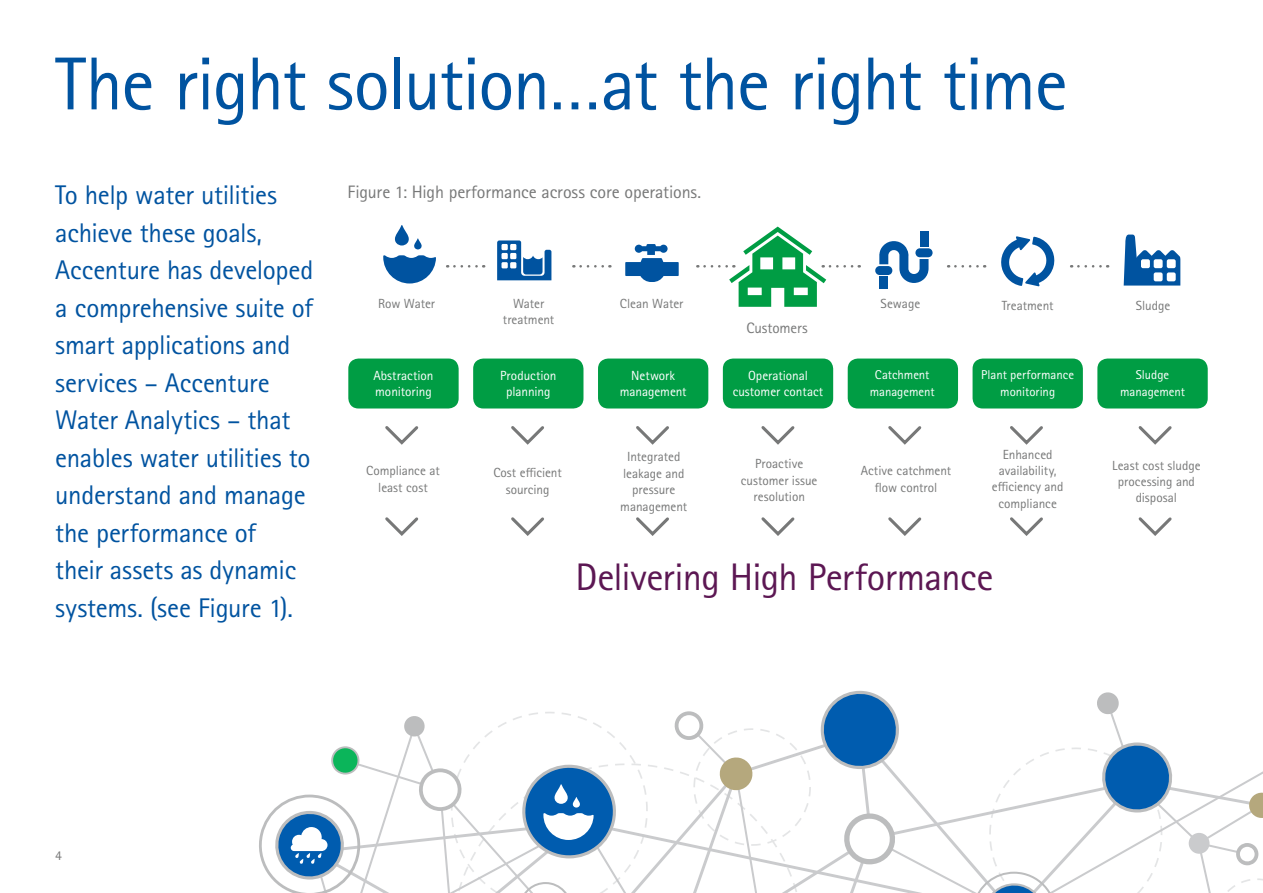
<style>
.page{position:relative;width:1263px;height:893px;background:#fff}
.page>*{position:absolute;margin:0;border:0;box-sizing:border-box;transform-origin:0 0}
.t1{font:75px "Rotis Sans Seriffor ACN";letter-spacing:-.025em;color:#0053a0}
.t2{font:38.4px "Rotis Sans Seriffor ACN";letter-spacing:-.015em;color:#5c1753}
.t3{font:27px/37.5px "Rotis Sans Seriffor ACN";letter-spacing:-.01em;color:#0053a0}
.t4{font:18px "Rotis Sans Seriffor ACN";letter-spacing:-.01em;color:#777878}
.t5{font:15.15px "Rotis Sans Seriffor ACN";letter-spacing:-.01em;color:#777878}
.t6{font:13.5px "Rotis Sans Seriffor ACN";color:#777878}
.t7{font:13.2px/16.4px "Rotis Sans Seriffor ACN";color:#777878;text-align:center}
.t8{font:13.2px/16.4px "Rotis Sans Seriffor ACN";letter-spacing:-.005em;color:#fff;text-align:center}
.t9{font:12.75px/16.6px "Rotis Sans Seriffor ACN";color:#fff;text-align:center}
</style>
<div class="page">
<svg style="left:259px;top:690px;width:1004px;height:203px"></svg>
<div style="left:348px;top:359px;width:111px;height:49px;background:#009d44;border-radius:10px"></div>
<div style="left:473px;top:359px;width:110px;height:49px;background:#009d44;border-radius:10px"></div>
<div style="left:598px;top:359px;width:110px;height:49px;background:#009d44;border-radius:10px"></div>
<div style="left:723px;top:359px;width:110px;height:49px;background:#009d44;border-radius:10px"></div>
<div style="left:848px;top:359px;width:110px;height:49px;background:#009d44;border-radius:10px"></div>
<div style="left:972px;top:359px;width:111px;height:49px;background:#009d44;border-radius:10px"></div>
<div style="left:1097px;top:359px;width:111px;height:49px;background:#009d44;border-radius:10px"></div>
<svg style="left:383px;top:225px;width:53px;height:58px"></svg>
<svg style="left:497px;top:240px;width:54px;height:40px"></svg>
<div style="left:919px;top:231px;width:9px;height:16px;background:#0053a0"></div>
<svg style="left:875px;top:241px;width:57px;height:42px"></svg>
<div style="left:879px;top:277px;width:9px;height:12px;background:#0053a0"></div>
<svg style="left:625px;top:244px;width:54px;height:38px"></svg>
<svg style="left:1124px;top:235px;width:56px;height:51px"></svg>
<svg style="left:1001px;top:236px;width:54px;height:50px"></svg>
<svg style="left:454px;top:265px;width:30px;height:3px"></svg>
<svg style="left:581px;top:265px;width:29px;height:3px"></svg>
<svg style="left:704px;top:227px;width:156px;height:80px"></svg>
<svg style="left:955px;top:265px;width:30px;height:3px"></svg>
<svg style="left:1078px;top:265px;width:30px;height:3px"></svg>
<svg style="left:385px;top:426px;width:34px;height:19px"></svg>
<svg style="left:511px;top:426px;width:33px;height:19px"></svg>
<svg style="left:888px;top:426px;width:34px;height:19px"></svg>
<svg style="left:1010px;top:426px;width:33px;height:19px"></svg>
<svg style="left:1138px;top:426px;width:34px;height:19px"></svg>
<svg style="left:761px;top:426px;width:34px;height:19px"></svg>
<svg style="left:636px;top:426px;width:33px;height:19px"></svg>
<svg style="left:385px;top:517px;width:34px;height:19px"></svg>
<svg style="left:511px;top:517px;width:33px;height:19px"></svg>
<svg style="left:888px;top:517px;width:34px;height:19px"></svg>
<svg style="left:1010px;top:517px;width:33px;height:19px"></svg>
<svg style="left:1138px;top:517px;width:34px;height:19px"></svg>
<svg style="left:761px;top:517px;width:34px;height:19px"></svg>
<svg style="left:636px;top:517px;width:33px;height:19px"></svg>
<h1 class="t1" style="left:55px;top:40px;width:1014px">The right solution…at the right time</h1>
<p class="t3" style="left:55px;top:177px;width:260px">To help water utilities achieve these goals,<br>Accenture has developed a comprehensive suite of smart applications and services – Accenture<br>Water Analytics – that enables water utilities to understand and manage the performance of<br>their assets as dynamic systems. (see Figure 1).</p>
<h3 class="t4" style="left:348px;top:181px;width:355px">Figure 1: High performance across core operations.</h3>
<p class="t7" style="left:378px;top:295px;width:58px">Row Water</p>
<p class="t7" style="left:503px;top:295px;width:53px">Water treatment</p>
<p class="t7" style="left:620px;top:295px;width:65px">Clean Water</p>
<p class="t7" style="left:880px;top:295px;width:41px">Sewage</p>
<p class="t7" style="left:1002px;top:297px;width:53px">Treatment</p>
<p class="t7" style="left:1136px;top:297px;width:36px">Sludge</p>
<p class="t5" style="left:746px;top:319px;width:63px">Customers</p>
<p class="t9" style="left:870px;top:367px;width:67px">Catchment management</p>
<p class="t9" style="left:1120px;top:367px;width:67px">Sludge management</p>
<p class="t8" style="left:373px;top:367px;width:61px;text-align:left">Abstraction monitoring</p>
<p class="t8" style="left:500px;top:367px;width:58px">Production planning</p>
<p class="t8" style="left:620px;top:367px;width:68px">Network management</p>
<p class="t8" style="left:733px;top:367px;width:92px">Operational customer contact</p>
<p class="t9" style="left:981px;top:367px;width:94px">Plant performance monitoring</p>
<p class="t7" style="left:620px;top:449px;width:68px">Integrated leakage and pressure management</p>
<p class="t7" style="left:741px;top:456px;width:78px">Proactive customer issue resolution</p>
<p class="t7" style="left:366px;top:463px;width:75px">Compliance at least cost</p>
<p class="t7" style="left:861px;top:463px;width:92px">Active catchment flow control</p>
<p class="t7" style="left:493px;top:465px;width:70px">Cost efficient sourcing</p>
<p class="t7" style="left:992px;top:446px;width:73px">Enhanced availability, efficiency and compliance</p>
<p class="t7" style="left:1112px;top:457px;width:90px">Least cost sludge processing and disposal</p>
<h2 class="t2" style="left:576px;top:554px;width:419px">Delivering High Performance</h2>
<p class="t6" style="left:55px;top:847px;width:8px">4</p>
</div>
